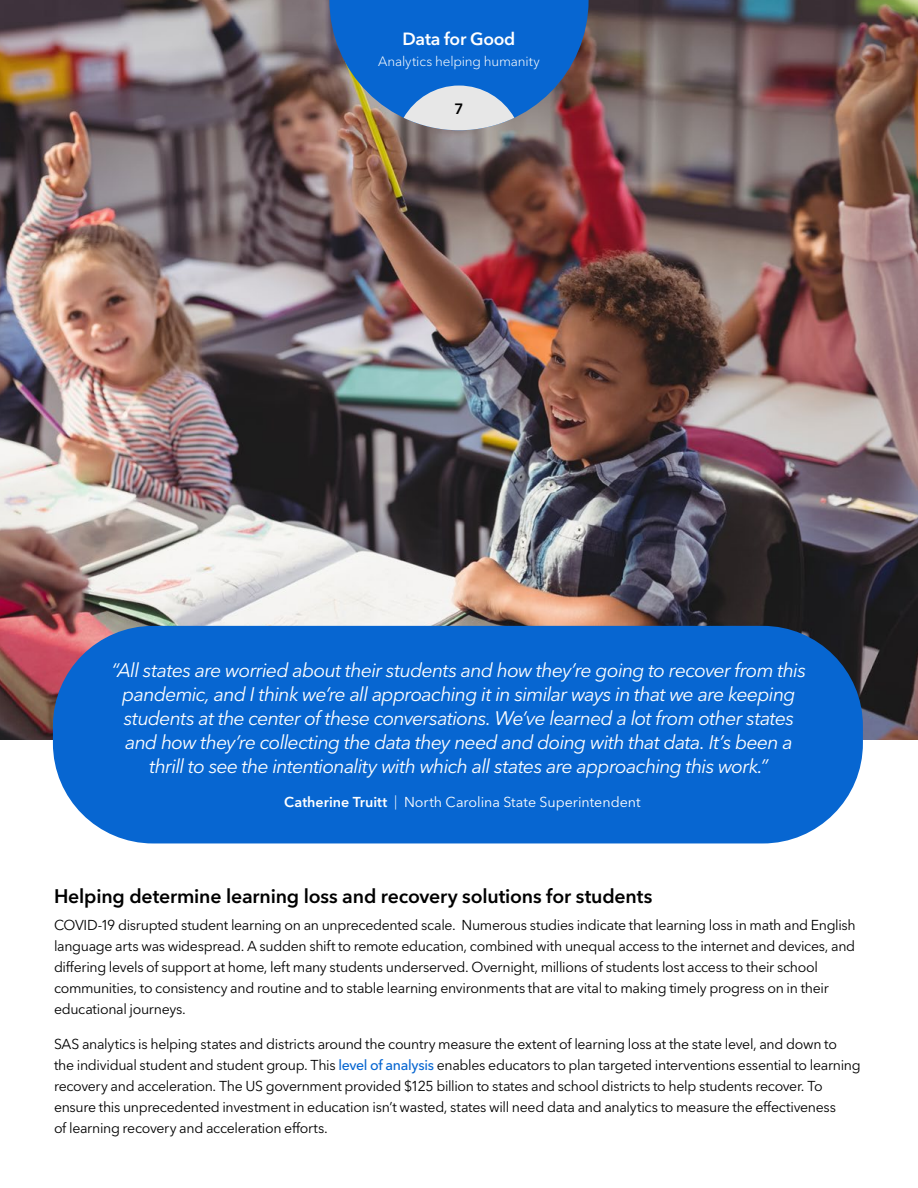
<style>
.page{position:relative;width:918px;height:1188px;background:#fff}
.page>*{position:absolute;margin:0;border:0;box-sizing:border-box;transform-origin:0 0}
.t1{font:italic 19.5px/24px "Avenir Next W1 G";letter-spacing:-.035em;color:#fff;text-align:center}
.t2{font:600 19.5px "Avenir Next W1 G";letter-spacing:-.01em;color:#000}
.t3{font:600 17.55px "Avenir Next W1 G";letter-spacing:-.015em;color:#fff}
.t4{font:600 14.85px "Avenir Next W1 G";color:#000}
.t5{font:14.25px/21px "Avenir Next W1 G";letter-spacing:-.02em;color:#000}
.t6{font:14.25px "Avenir Next W1 G";letter-spacing:-.005em;color:#fff}
.t7{font:300 13.5px "Avenir Next W1 G";letter-spacing:-.01em;color:#fff}
.s1{font-weight:600}
.s2{font-weight:300}
.s3{font-weight:500;color:#0766d1}
</style>
<div class="page">
<img style="left:0;top:0;width:918px;height:740px">
<div style="left:53px;top:626px;width:810px;height:217px;background:#0766d1;border-radius:100px"></div>
<svg style="left:329px;top:0;width:260px;height:130px;background:#3a73b9"></svg>
<p class="t3" style="left:403px;top:28px;width:114px">Data for Good</p>
<p class="t7" style="left:378px;top:53px;width:163px">Analytics helping humanity</p>
<p class="t4" style="left:454px;top:99px;width:11px">7</p>
<p class="t1" style="left:112px;top:658px;width:696px">“All states are worried about their students and how they’re going to recover from this pandemic, and I think we’re all approaching it in similar ways in that we are keeping students at the center of these conversations. We’ve learned a lot from other states and how they’re collecting the data they need and doing with that data. It’s been a thrill to see the intentionality with which all states are approaching this work.”</p>
<p class="t6" style="left:284px;top:794px;width:358px"><span class="s1">Catherine Truitt</span> <span class="s2">|</span> North Carolina State Superintendent</p>
<h1 class="t2" style="left:54px;top:884px;width:600px">Helping determine learning loss and recovery solutions for students</h1>
<p class="t5" style="left:54px;top:915px;width:803px">COVID-19 disrupted student learning on an unprecedented scale. Numerous studies indicate that learning loss in math and English language arts was widespread. A sudden shift to remote education, combined with unequal access to the internet and devices, and differing levels of support at home, left many students underserved. Overnight, millions of students lost access to their school communities, to consistency and routine and to stable learning environments that are vital to making timely progress on in their educational journeys.</p>
<p class="t5" style="left:54px;top:1033px;width:808px">SAS analytics is helping states and districts around the country measure the extent of learning loss at the state level, and down to the individual student and student group. This <span class="s3">level of analysis</span> enables educators to plan targeted interventions essential to learning recovery and acceleration. The US government provided $125 billion to states and school districts to help students recover. To ensure this unprecedented investment in education isn’t wasted, states will need data and analytics to measure the effectiveness<br>of learning recovery and acceleration efforts.</p>
</div>
